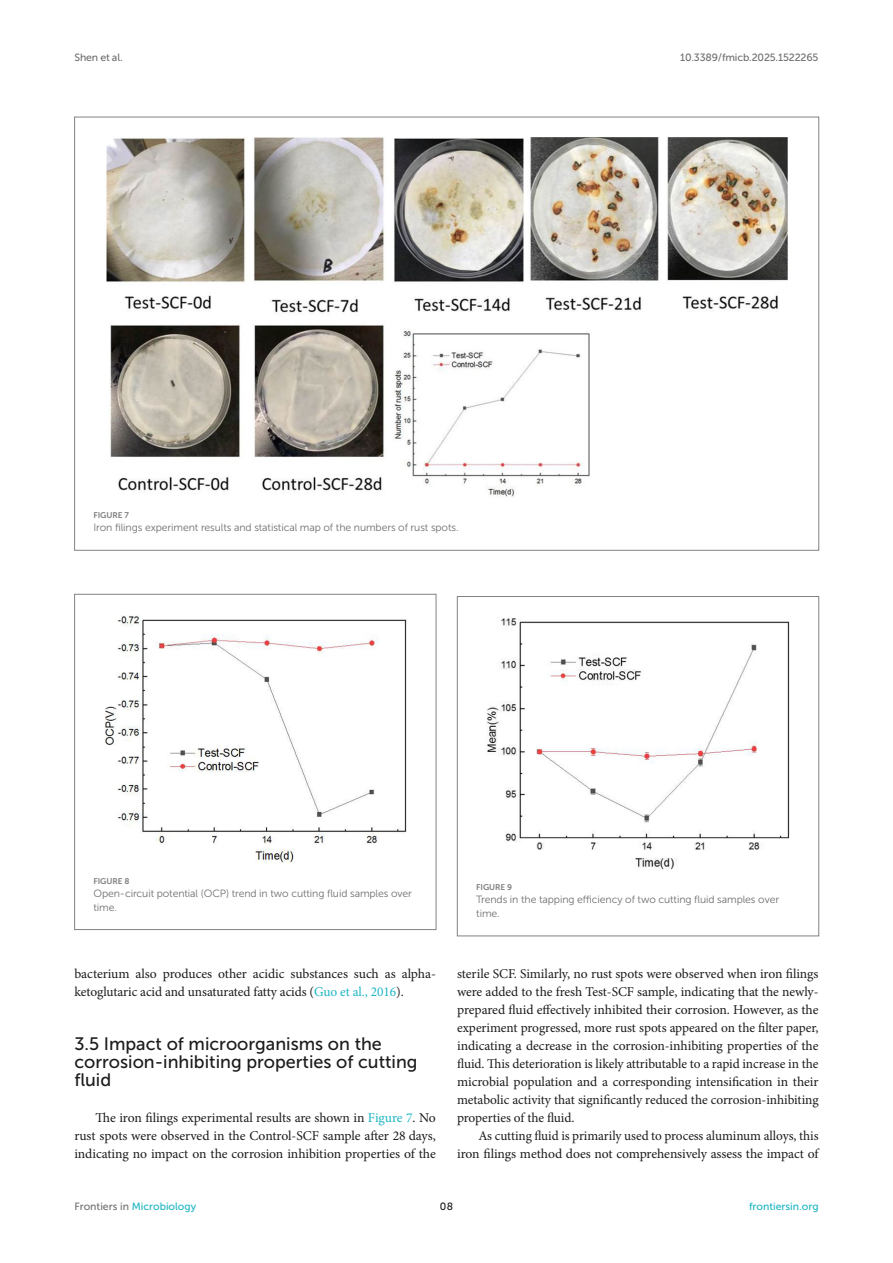
<style>
.page{position:relative;width:893px;height:1263px;background:#fff}
.page>*{position:absolute;margin:0;border:0;box-sizing:border-box;transform-origin:0 0}
.HEAD_2{font:18px/18px "Museo Sans 500";color:#1b1c1b}
.TEXT{font:13.5px/18px "Minion Pro";letter-spacing:-.005em;color:#1b1c1b;text-align:justify}
.FIG_LEG{font:10.5px/13.5px "Museo Sans 300";letter-spacing:-.01em;color:#706f70}
.t1{font:10.5px "Museo Sans 500";color:#1db5c3}
.t2{font:10.5px "Museo Sans 500";letter-spacing:-.015em;color:#706f70}
.t3{font:10.5px "Museo Sans 500";color:#1b1c1b}
.FIG_HD{font:8.25px "Museo Sans 700";letter-spacing:-.01em;color:#7e7f7f}
.s1{color:#1db5c3}
.s2{color:#706f70}
</style>
<div class="page">
<img style="left:106px;top:137px;width:682px;height:360px">
<img style="left:105px;top:616px;width:302px;height:247px">
<div style="left:74px;top:594px;width:362px;height:336px;border:1px solid #808285"></div>
<img style="left:487px;top:618px;width:303px;height:252px">
<div style="left:457px;top:596px;width:362px;height:340px;border:1px solid #808285"></div>
<p class="t2" style="left:74px;top:51px;width:50px">Shen et al.</p>
<p class="t2" style="left:680px;top:51px;width:140px">10.3389/fmicb.2025.1522265</p>
<p class="FIG_HD" style="left:94px;top:510px;width:37px">FIGURE 7</p>
<p class="FIG_LEG" style="left:94px;top:521px;width:367px">Iron filings experiment results and statistical map of the numbers of rust spots.</p>
<p class="FIG_HD" style="left:94px;top:876px;width:37px">FIGURE 8</p>
<p class="FIG_LEG" style="left:94px;top:887px;width:320px">Open-circuit potential (OCP) trend in two cutting fluid samples over time.</p>
<p class="FIG_HD" style="left:476px;top:882px;width:37px">FIGURE 9</p>
<p class="FIG_LEG" style="left:476px;top:893px;width:304px">Trends in the tapping efficiency of two cutting fluid samples over time.</p>
<p class="TEXT" style="left:74px;top:965px;width:363px">bacterium also produces other acidic substances such as alpha&shy;ketoglutaric acid and unsaturated fatty acids (<span class="s1">Guo et al., 2016</span>).</p>
<p class="HEAD_2" style="left:74px;top:1035px;width:345px">3.5 Impact of microorganisms on the corrosion-inhibiting properties of cutting fluid</p>
<p class="TEXT" style="left:74px;top:1109px;width:363px;text-indent:21px">The iron filings experimental results are shown in <span class="s1">Figure 7</span>. No rust spots were observed in the Control-SCF sample after 28 days, indicating no impact on the corrosion inhibition properties of the</p>
<p class="TEXT" style="left:457px;top:965px;width:363px">sterile SCF. Similarly, no rust spots were observed when iron filings were added to the fresh Test-SCF sample, indicating that the newly&shy;prepared fluid effectively inhibited their corrosion. However, as the experiment progressed, more rust spots appeared on the filter paper, indicating a decrease in the corrosion-inhibiting properties of the fluid. This deterioration is likely attributable to a rapid increase in the microbial population and a corresponding intensification in their metabolic activity that significantly reduced the corrosion-inhibiting properties of the fluid.</p>
<p class="TEXT" style="left:457px;top:1127px;width:363px;text-align:right">As cutting fluid is primarily used to process aluminum alloys, this iron filings method does not comprehensively assess the impact of</p>
<p class="t1" style="left:74px;top:1200px;width:123px"><span class="s2">Frontiers in</span> Microbiology</p>
<p class="t3" style="left:440px;top:1200px;width:15px">08</p>
<p class="t1" style="left:749px;top:1200px;width:71px">frontiersin.org</p>
</div>
